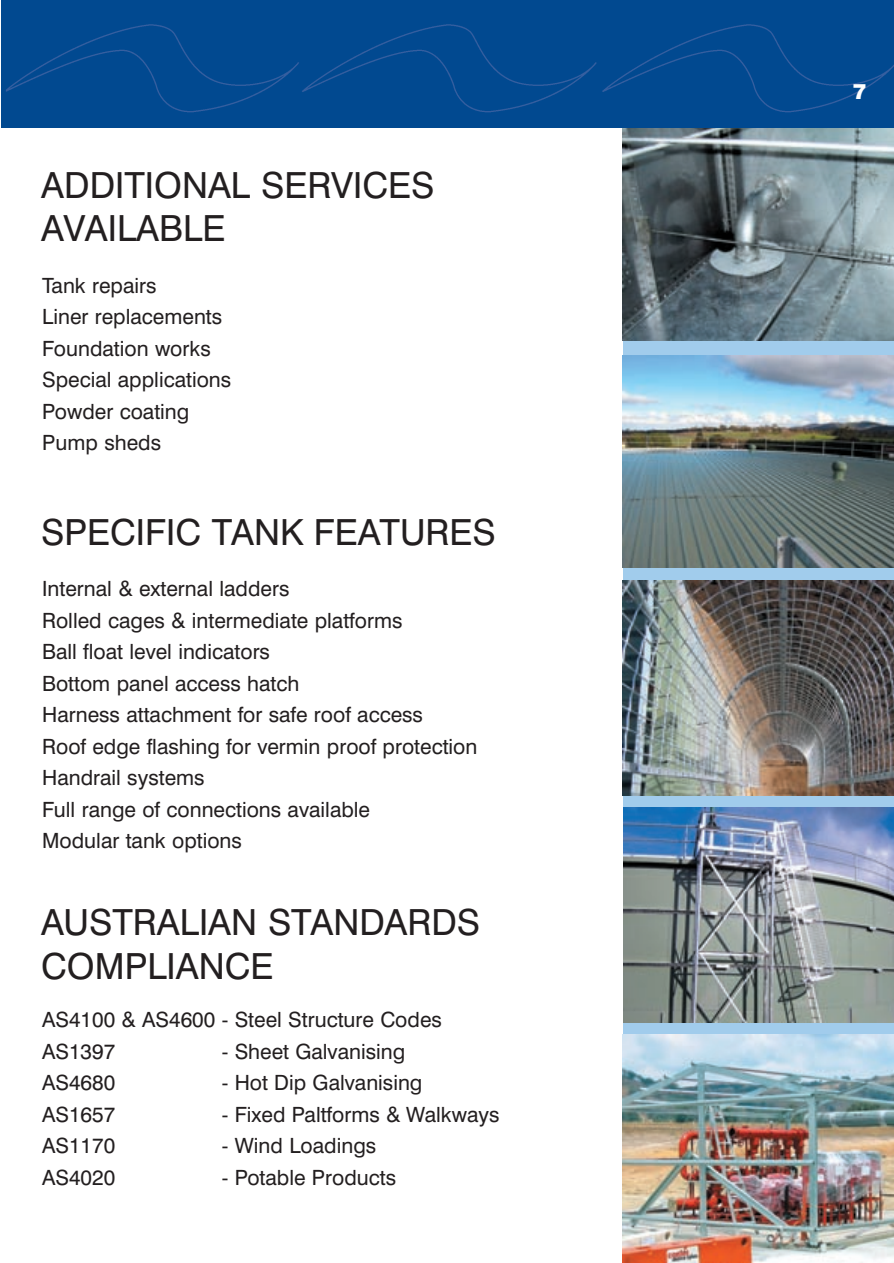
<style>
.page{position:relative;width:894px;height:1263px;background:#fff}
.page>*{position:absolute;margin:0;border:0;box-sizing:border-box;transform-origin:0 0}
.t1{font:36px/43.2px "Swiss 721 BT";color:#231f20}
.t2{font:21px/31.5px "Swiss 721 BT";color:#231f20}
.t3{font:900 21px "Helvetica";color:#fff}
</style>
<div class="page">
<img style="left:1px;top:0;width:892px;height:1263px">
<h1 class="t1" style="left:41px;top:167px;width:394px">ADDITIONAL SERVICES<br>AVAILABLE</h1>
<p class="t2" style="left:42px;top:272px;width:190px">Tank repairs<br>Liner replacements<br>Foundation works<br>Special applications<br>Powder coating<br>Pump sheds</p>
<h1 class="t1" style="left:41px;top:515px;width:456px">SPECIFIC TANK FEATURES</h1>
<p class="t2" style="left:42px;top:575px;width:437px">Internal &amp; external ladders<br>Rolled cages &amp; intermediate platforms<br>Ball float level indicators<br>Bottom panel access hatch<br>Harness attachment for safe roof access<br>Roof edge flashing for vermin proof protection<br>Handrail systems<br>Full range of connections available<br>Modular tank options</p>
<h1 class="t1" style="left:41px;top:904px;width:440px">AUSTRALIAN STANDARDS<br>COMPLIANCE</h1>
<p class="t2" style="left:42px;top:1006px;width:401px">AS4100 &amp; AS4600 - Steel Structure Codes<br>AS1397</p>
<p class="t2" style="left:222px;top:1037px;width:185px">- Sheet Galvanising</p>
<p class="t2" style="left:42px;top:1069px;width:75px">AS4680</p>
<p class="t2" style="left:222px;top:1069px;width:202px">- Hot Dip Galvanising</p>
<p class="t2" style="left:42px;top:1100px;width:75px">AS1657</p>
<p class="t2" style="left:222px;top:1100px;width:279px">- Fixed Paltforms &amp; Walkways</p>
<p class="t2" style="left:42px;top:1132px;width:75px">AS1170</p>
<p class="t2" style="left:222px;top:1132px;width:156px">- Wind Loadings</p>
<p class="t2" style="left:42px;top:1163px;width:75px">AS4020</p>
<p class="t2" style="left:222px;top:1163px;width:176px">- Potable Products</p>
<p class="t3" style="left:852px;top:84px;width:16px">7</p>
</div>
